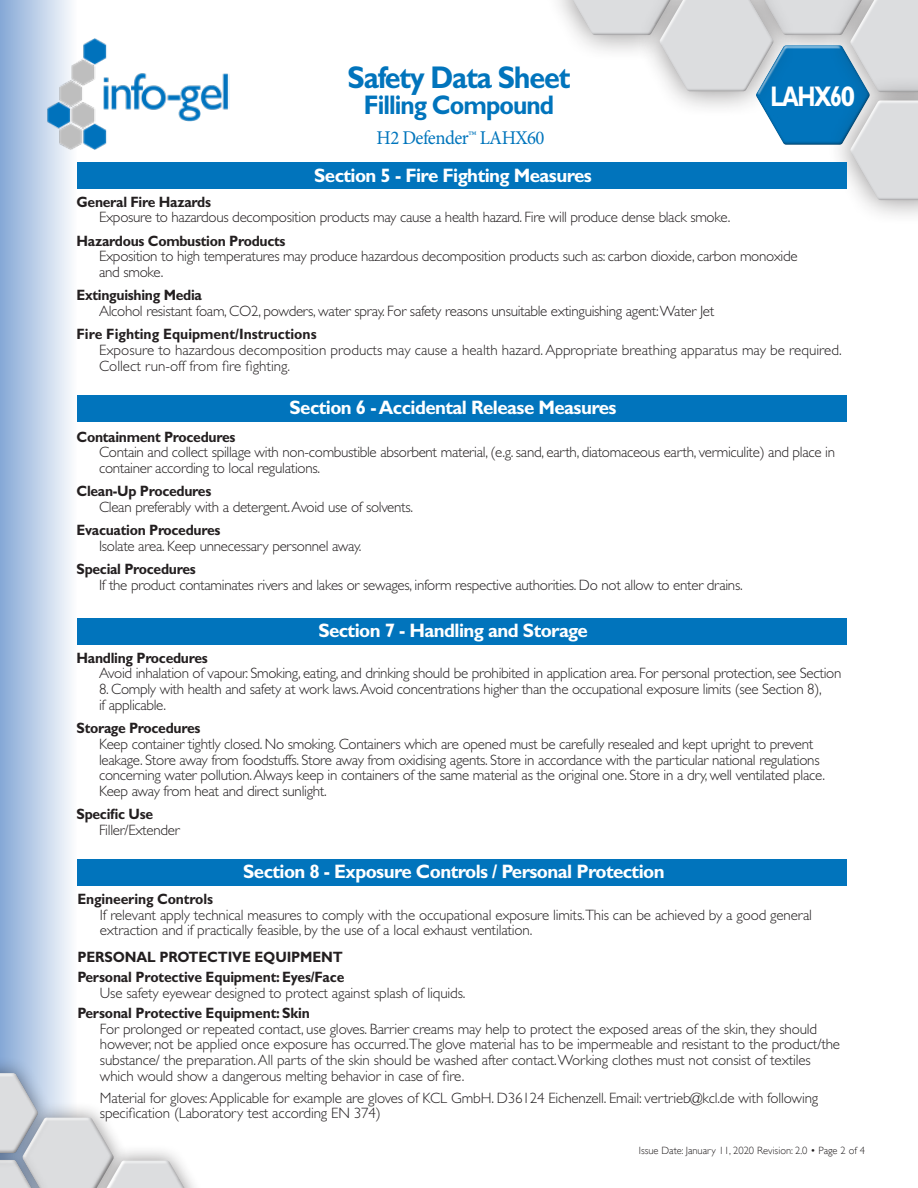
<style>
.page{position:relative;width:918px;height:1188px;background:#fff}
.page>*{position:absolute;margin:0;border:0;box-sizing:border-box;transform-origin:0 0}
.t1{font:700 31.5px "Gill Sans Std";letter-spacing:-.04em;color:#0174bc;scale:.91 1}
.t2{font:700 28.5px "Gill Sans Std";letter-spacing:-.07em;color:#fff;scale:.76 1}
.t3{font:700 27px "Gill Sans Std";letter-spacing:-.04em;color:#0174bc;scale:.91 1}
.t4{font:700 19.5px "Gill Sans Std";letter-spacing:-.03em;color:#fff;scale:.96 1}
.t5{font:19.5px "Minion Pro";letter-spacing:-.03em;color:#0075bc;scale:.96 1}
.t6{font:300 15px "Gill Sans Std";letter-spacing:-.02em;color:#231f20}
.t7{font:700 15px "Gill Sans Std";letter-spacing:-.02em;color:#231f20;scale:.93 1}
.t8{font:300 15px "Gill Sans Std";color:#231f20}
.t9{font:700 15px "Gill Sans Std";color:#231f20;scale:.93 1}
.t10{font:300 10.5px "Gill Sans";color:#231f20}
</style>
<div class="page">
<div style="left:0;top:0;width:77px;height:1188px;background:linear-gradient(to right,#85a8d6,#fdfdfe)"></div>
<img style="left:116px;top:73px;width:114px;height:49px">
<img style="left:46px;top:38px;width:70px;height:125px">
<div style="left:0;top:1057px;width:53px;height:113px;background:#231f20;opacity:.48"></div>
<div style="left:0;top:1071px;width:40px;height:83px;background:#231f20;opacity:.77"></div>
<svg style="left:0;top:1073px;width:177px;height:115px"></svg>
<div style="left:100px;top:1159px;width:93px;height:29px;background:#231f20;opacity:.77"></div>
<div style="left:826px;top:75px;width:92px;height:151px;background:#231f20;opacity:.5"></div>
<svg style="left:565px;top:0;width:353px;height:200px"></svg>
<div style="left:659px;top:0;width:115px;height:93px;background:#231f20;opacity:.52"></div>
<div style="left:77px;top:396px;width:769px;height:26px;background:#0174bc"></div>
<div style="left:77px;top:618px;width:769px;height:27px;background:#0174bc"></div>
<div style="left:77px;top:859px;width:770px;height:27px;background:#0174bc"></div>
<div style="left:77px;top:162px;width:769px;height:27px;background:#0174bc"></div>
<h1 class="t1" style="left:348px;top:59px;width:247px">Safety Data Sheet</h1>
<h3 class="t3" style="left:364px;top:89px;width:210px">Filling Compound</h3>
<h3 class="t5" style="left:377px;top:125px;width:176px">H2 Defender™ LAHX60</h3>
<p class="t4" style="left:314px;top:164px;width:291px">Section 5 - Fire Fighting Measures</p>
<p class="t2" style="left:770px;top:79px;width:114px">LAHX60</p>
<p class="t7" style="left:77px;top:193px;width:146px">General Fire Hazards</p>
<p class="t6" style="left:99px;top:209px;width:633px">Exposure to hazardous decomposition products may cause a health hazard. Fire will produce dense black smoke.</p>
<p class="t7" style="left:77px;top:232px;width:226px">Hazardous Combustion Products</p>
<p class="t6" style="left:99px;top:248px;width:700px">Exposition to high temperatures may produce hazardous decomposition products such as: carbon dioxide, carbon monoxide</p>
<p class="t6" style="left:99px;top:264px;width:66px">and smoke.</p>
<p class="t7" style="left:77px;top:286px;width:136px">Extinguishing Media</p>
<p class="t6" style="left:99px;top:303px;width:617px">Alcohol resistant foam, CO2, powders, water spray. For safety reasons unsuitable extinguishing agent:Water Jet</p>
<p class="t9" style="left:77px;top:325px;width:260px">Fire Fighting Equipment/Instructions</p>
<p class="t8" style="left:99px;top:342px;width:744px">Exposure to hazardous decomposition products may cause a health hazard. Appropriate breathing apparatus may be required.</p>
<p class="t8" style="left:99px;top:357px;width:193px">Collect run-off from fire fighting.</p>
<p class="t4" style="left:290px;top:396px;width:342px">Section 6 - Accidental Release Measures</p>
<p class="t7" style="left:77px;top:428px;width:172px">Containment Procedures</p>
<p class="t6" style="left:99px;top:444px;width:738px">Contain and collect spillage with non-combustible absorbent material, (e.g. sand, earth, diatomaceous earth, vermiculite) and place in</p>
<p class="t6" style="left:99px;top:460px;width:223px">container according to local regulations.</p>
<p class="t7" style="left:77px;top:483px;width:146px">Clean-Up Procedures</p>
<p class="t6" style="left:99px;top:499px;width:316px">Clean preferably with a detergent. Avoid use of solvents.</p>
<p class="t7" style="left:77px;top:522px;width:156px">Evacuation Procedures</p>
<p class="t6" style="left:99px;top:538px;width:264px">Isolate area. Keep unnecessary personnel away.</p>
<p class="t7" style="left:77px;top:561px;width:130px">Special Procedures</p>
<p class="t6" style="left:99px;top:577px;width:645px">If the product contaminates rivers and lakes or sewages, inform respective authorities. Do not allow to enter drains.</p>
<p class="t4" style="left:318px;top:619px;width:282px">Section 7 - Handling and Storage</p>
<p class="t7" style="left:77px;top:649px;width:143px">Handling Procedures</p>
<p class="t6" style="left:99px;top:665px;width:744px">Avoid inhalation of vapour. Smoking, eating, and drinking should be prohibited in application area. For personal protection, see Section</p>
<p class="t6" style="left:99px;top:681px;width:724px">8. Comply with health and safety at work laws. Avoid concentrations higher than the occupational exposure limits (see Section 8),</p>
<p class="t6" style="left:99px;top:696px;width:69px">if applicable.</p>
<p class="t7" style="left:77px;top:719px;width:135px">Storage Procedures</p>
<p class="t6" style="left:99px;top:735px;width:716px">Keep container tightly closed. No smoking. Containers which are opened must be carefully resealed and kept upright to prevent</p>
<p class="t6" style="left:99px;top:751px;width:722px">leakage. Store away from foodstuffs. Store away from oxidising agents. Store in accordance with the particular national regulations</p>
<p class="t6" style="left:99px;top:767px;width:728px">concerning water pollution. Always keep in containers of the same material as the original one. Store in a dry, well ventilated place.</p>
<p class="t6" style="left:99px;top:783px;width:229px">Keep away from heat and direct sunlight.</p>
<p class="t7" style="left:77px;top:805px;width:84px">Specific Use</p>
<p class="t6" style="left:99px;top:822px;width:82px">Filler/Extender</p>
<p class="t4" style="left:243px;top:860px;width:441px">Section 8 - Exposure Controls / Personal Protection</p>
<p class="t7" style="left:77px;top:890px;width:147px">Engineering Controls</p>
<p class="t6" style="left:100px;top:906px;width:714px">If relevant apply technical measures to comply with the occupational exposure limits.This can be achieved by a good general</p>
<p class="t6" style="left:100px;top:922px;width:434px">extraction and if practically feasible, by the use of a local exhaust ventilation.</p>
<p class="t7" style="left:77px;top:948px;width:287px">PERSONAL PROTECTIVE EQUIPMENT</p>
<p class="t7" style="left:77px;top:968px;width:289px">Personal Protective Equipment: Eyes/Face</p>
<p class="t6" style="left:100px;top:984px;width:367px">Use safety eyewear designed to protect against splash of liquids.</p>
<p class="t7" style="left:77px;top:1004px;width:251px">Personal Protective Equipment: Skin</p>
<p class="t6" style="left:100px;top:1020px;width:719px">For prolonged or repeated contact, use gloves. Barrier creams may help to protect the exposed areas of the skin, they should</p>
<p class="t6" style="left:100px;top:1036px;width:742px">however, not be applied once exposure has occurred.The glove material has to be impermeable and resistant to the product/the</p>
<p class="t6" style="left:100px;top:1052px;width:712px">substance/ the preparation. All parts of the skin should be washed after contact. Working clothes must not consist of textiles</p>
<p class="t6" style="left:100px;top:1067px;width:366px">which would show a dangerous melting behavior in case of fire.</p>
<p class="t6" style="left:100px;top:1089px;width:720px">Material for gloves: Applicable for example are gloves of KCL GmbH. D36124 Eichenzell. Email: vertrieb@kcl.de with following</p>
<p class="t6" style="left:100px;top:1105px;width:283px">specification (Laboratory test according EN 374)</p>
<p class="t10" style="left:639px;top:1144px;width:228px">Issue Date: January 11, 2020 Revision: 2.0 • Page 2 of 4</p>
</div>
